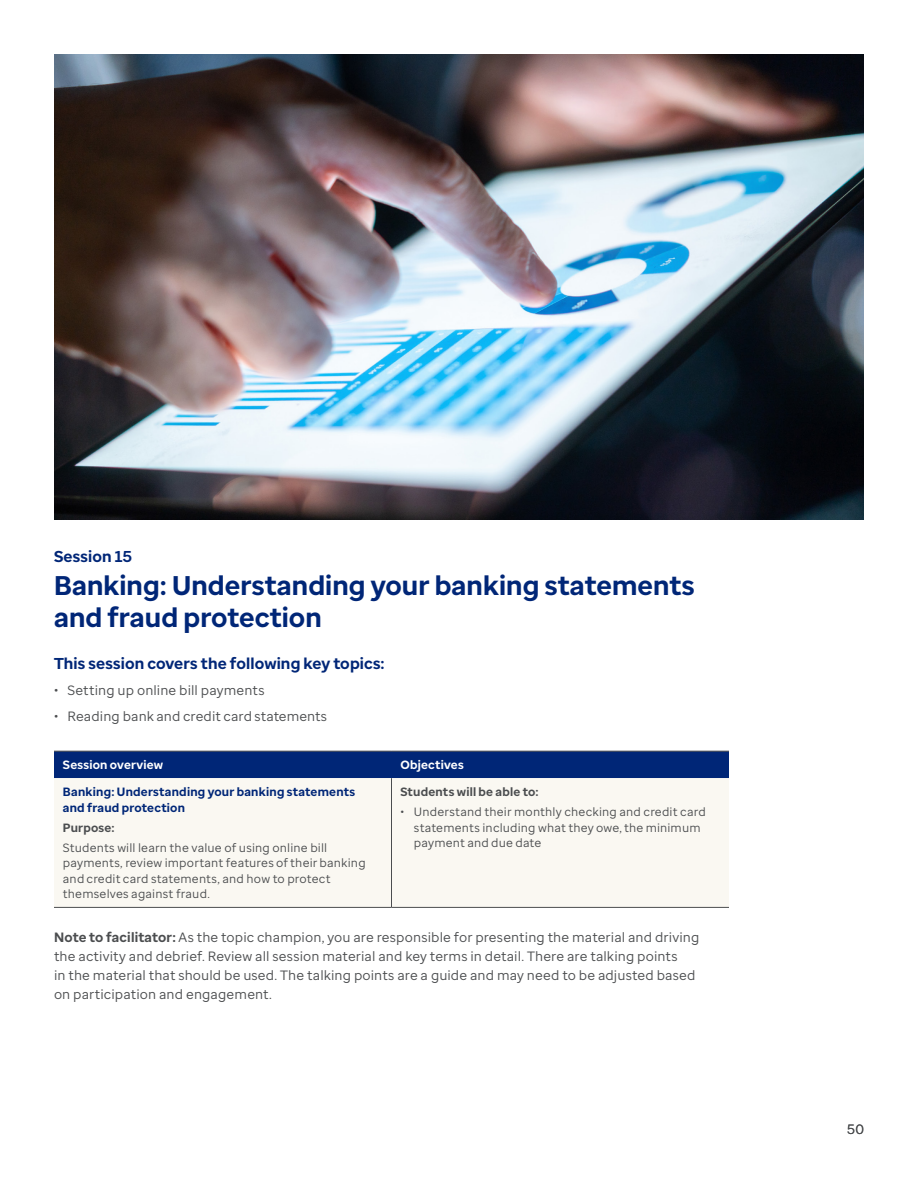
<style>
.page{position:relative;width:918px;height:1188px;background:#fff}
.page>*{position:absolute;margin:0;border:0;box-sizing:border-box;transform-origin:0 0}
.t1{font:700 27px/32.4px "Optum Sans";color:#002677}
.t2{font:700 15.75px "Optum Sans";letter-spacing:.01em;color:#002677}
.t3{font:13.5px/18.9px "Optum Sans";letter-spacing:.01em;color:#4b4d4f}
.t4{font:12px/15.6px "Optum Sans";letter-spacing:.015em;color:#4b4d4f}
.t5{font:700 12px/15.6px "Optum Sans";letter-spacing:.02em;color:#002677}
.t6{font:700 12px "Optum Sans";letter-spacing:.02em;color:#4b4d4f}
.t7{font:700 12px "Optum Sans";letter-spacing:.02em;color:#fff}
.s1{font-weight:700}
</style>
<div class="page">
<img style="left:54px;top:54px;width:810px;height:466px">
<div style="left:54px;top:752px;width:675px;height:26px;background:#002677"></div>
<div style="left:54px;top:778px;width:675px;height:129px;background:#faf8f2"></div>
<hr style="left:54px;top:751px;width:338px;height:1px;background:#4b4d4f">
<hr style="left:392px;top:751px;width:337px;height:1px;background:#4b4d4f">
<hr style="left:54px;top:907px;width:338px;height:1px;background:#4b4d4f">
<hr style="left:391px;top:778px;width:1px;height:129px;background:#4b4d4f">
<hr style="left:392px;top:907px;width:337px;height:1px;background:#4b4d4f">
<p class="t2" style="left:54px;top:546px;width:80px">Session 15</p>
<h1 class="t1" style="left:54px;top:569px;width:642px">Banking: Understanding your banking statements and fraud protection</h1>
<p class="t2" style="left:54px;top:653px;width:332px">This session covers the following key topics:</p>
<p class="t3" style="left:54px;top:681px;width:212px">• Setting up online bill payments</p>
<p class="t3" style="left:54px;top:706px;width:275px">• Reading bank and credit card statements</p>
<p class="t7" style="left:63px;top:757px;width:102px">Session overview</p>
<p class="t7" style="left:400px;top:757px;width:65px">Objectives</p>
<p class="t5" style="left:63px;top:784px;width:294px">Banking: Understanding your banking statements and fraud protection</p>
<p class="t6" style="left:63px;top:820px;width:53px">Purpose:</p>
<p class="t4" style="left:63px;top:840px;width:304px">Students will learn the value of using online bill payments, review important features of their banking and credit card statements, and how to protect themselves against fraud.</p>
<p class="t6" style="left:400px;top:784px;width:140px">Students will be able to:</p>
<p class="t4" style="left:414px;top:804px;width:293px;text-indent:-14px">• Understand their monthly checking and credit card statements including what they owe, the minimum payment and due date</p>
<p class="t3" style="left:54px;top:928px;width:647px"><span class="s1">Note to facilitator:</span> As the topic champion, you are responsible for presenting the material and driving the activity and debrief. Review all session material and key terms in detail. There are talking points<br>in the material that should be used. The talking points are a guide and may need to be adjusted based on participation and engagement.</p>
<p class="t3" style="left:847px;top:1120px;width:18px">50</p>
</div>
